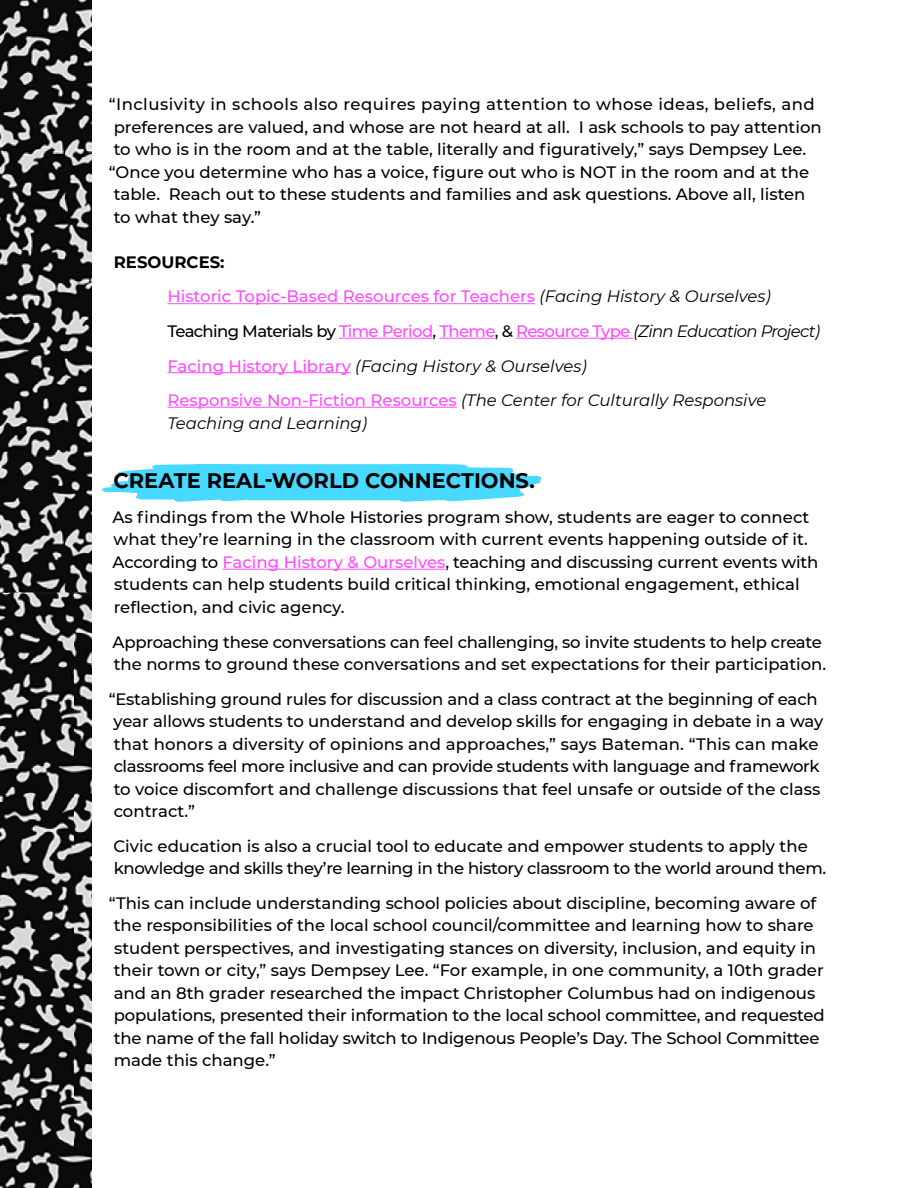
<style>
.page{position:relative;width:918px;height:1188px;background:#fff}
.page>*{position:absolute;margin:0;border:0;box-sizing:border-box;transform-origin:0 0}
.t1{font:700 21px "Montserrat";color:#000}
.t2{font:500 16.5px/22.5px "Montserrat";color:#000}
.t3{font:500 16.5px/34.5px "Montserrat";letter-spacing:-.04em;color:#ff4aff}
.t4{font:500 16.5px "Montserrat";letter-spacing:.03em;color:#000}
.t5{font:italic 16.5px "Montserrat";color:#000}
.s1{font-weight:700;color:#000}
.s2{font-weight:400;font-style:italic;color:#000}
.s3{color:#000}
.s4{color:#ff4aff}
</style>
<div class="page">
<img style="left:0;top:0;width:91px;height:1188px">
<img style="left:0;top:592px;width:91px;height:1px">
<svg style="left:102px;top:464px;width:439px;height:38px;background:#63deff"></svg>
<hr style="left:167px;top:303px;width:368px;height:1px;background:#ff4aff">
<hr style="left:339px;top:338px;width:94px;height:1px;background:#ff4aff">
<hr style="left:440px;top:338px;width:55px;height:1px;background:#ff4aff">
<hr style="left:516px;top:338px;width:118px;height:1px;background:#ff4aff">
<hr style="left:167px;top:372px;width:184px;height:1px;background:#ff4aff">
<hr style="left:167px;top:407px;width:290px;height:1px;background:#ff4aff">
<hr style="left:222px;top:569px;width:223px;height:1px;background:#ff4aff">
<p class="t4" style="left:109px;top:93px;width:708px">“Inclusivity in schools also requires paying attention to whose ideas, beliefs, and</p>
<p class="t2" style="left:114px;top:115px;width:710px">preferences are valued, and whose are not heard at all. I ask schools to pay attention</p>
<p class="t2" style="left:114px;top:138px;width:694px">to who is in the room and at the table, literally and figuratively,” says Dempsey Lee.</p>
<p class="t2" style="left:109px;top:160px;width:702px">“Once you determine who has a voice, figure out who is NOT in the room and at the</p>
<p class="t2" style="left:114px;top:183px;width:693px">table. Reach out to these students and families and ask questions. Above all, listen</p>
<p class="t2" style="left:114px;top:205px;width:149px">to what they say.”</p>
<p class="t3" style="left:167px;top:244px;width:654px;text-indent:-54px"><span class="s1">RESOURCES:<br></span>Historic Topic-Based Resources for Teachers <span class="s2">(Facing History &amp; Ourselves)<br></span><span class="s3">Teaching Materials by</span> Time Period<span class="s3">,</span> Theme<span class="s3">, &amp;</span> Resource Type <span class="s2">(Zinn Education Project)<br></span>Facing History Library <span class="s2">(Facing History &amp; Ourselves)<br></span>Responsive Non-Fiction Resources <span class="s2">(The Center for Culturally Responsive</span></p>
<p class="t5" style="left:167px;top:411px;width:202px">Teaching and Learning)</p>
<p class="t1" style="left:113px;top:466px;width:423px">CREATE REAL-WORLD CONNECTIONS.</p>
<p class="t2" style="left:113px;top:505px;width:707px">As findings from the Whole Histories program show, students are eager to connect what they’re learning in the classroom with current events happening outside of it.<br>According to <span class="s4">Facing History &amp; Ourselves</span>, teaching and discussing current events with students can help students build critical thinking, emotional engagement, ethical reflection, and civic agency.</p>
<p class="t2" style="left:113px;top:630px;width:715px">Approaching these conversations can feel challenging, so invite students to help create the norms to ground these conversations and set expectations for their participation.</p>
<p class="t2" style="left:109px;top:687px;width:716px">“Establishing ground rules for discussion and a class contract at the beginning of each year allows students to understand and develop skills for engaging in debate in a way that honors a diversity of opinions and approaches,” says Bateman. “This can make classrooms feel more inclusive and can provide students with language and framework to voice discomfort and challenge discussions that feel unsafe or outside of the class contract.”</p>
<p class="t2" style="left:113px;top:834px;width:714px">Civic education is also a crucial tool to educate and empower students to apply the knowledge and skills they’re learning in the history classroom to the world around them.</p>
<p class="t2" style="left:114px;top:891px;width:713px;text-indent:-5px">“This can include understanding school policies about discipline, becoming aware of the responsibilities of the local school council/committee and learning how to share student perspectives, and investigating stances on diversity, inclusion, and equity in their town or city,” says Dempsey Lee. “For example, in one community, a 10th grader and an 8th grader researched the impact Christopher Columbus had on indigenous populations, presented their information to the local school committee, and requested the name of the fall holiday switch to Indigenous People’s Day. The School Committee made this change.”</p>
</div>
